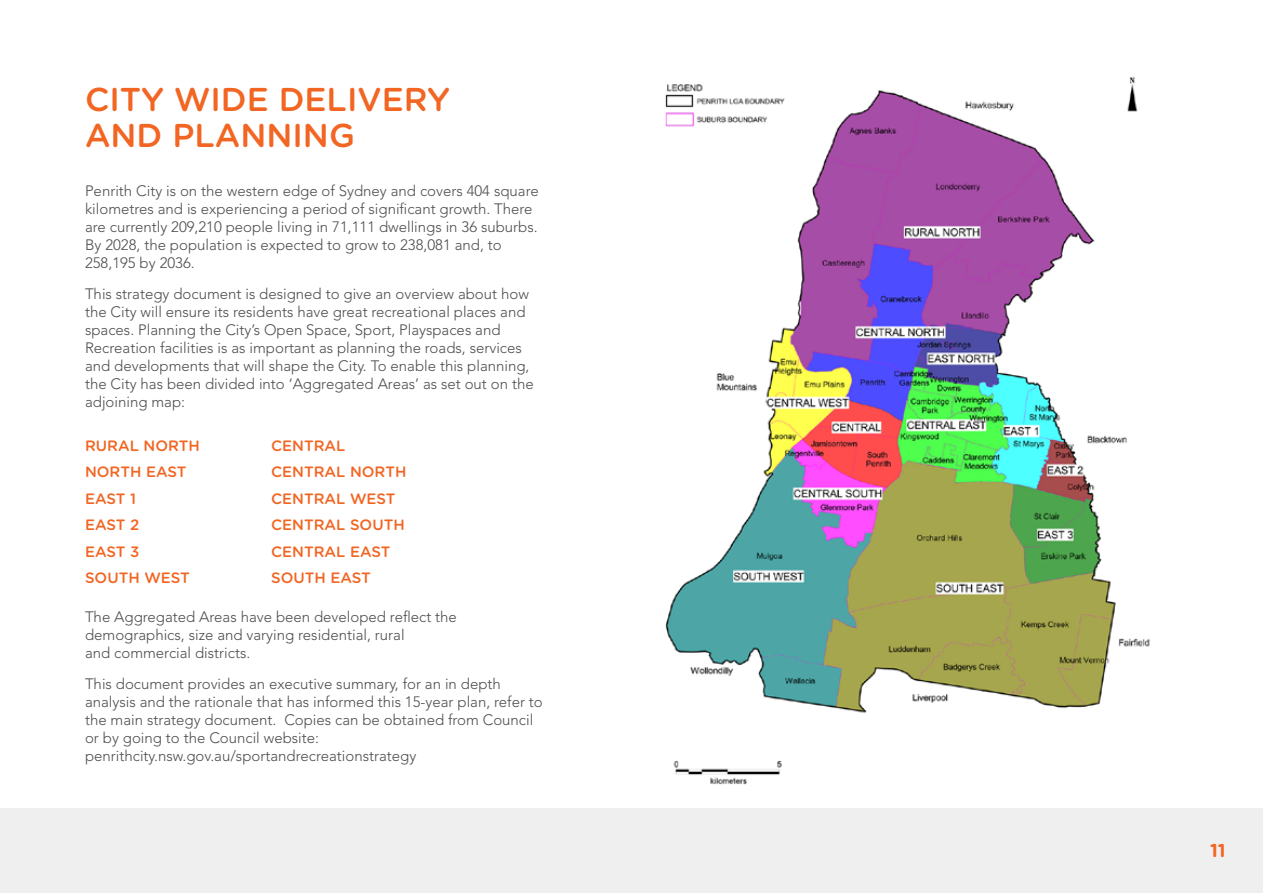
<style>
.page{position:relative;width:1263px;height:893px;background:#fff}
.page>*{position:absolute;margin:0;border:0;box-sizing:border-box;transform-origin:0 0}
.Paragraph_Style_1{font:500 33px/36px "Gotham Rounded";color:#f26522}
.t1{font:700 18.6px "Gotham Rounded";color:#f26522}
.Paragraph_Style_1-2{font:300 15px/18px "Avenir LT Std";color:#4d4d4f}
.Paragraph_Style_1-3{font:500 15px "Gotham Rounded";color:#f26522}
</style>
<div class="page">
<div style="left:0;top:808px;width:1263px;height:85px;background:#efeff0"></div>
<img style="left:665px;top:76px;width:485px;height:709px">
<p class="Paragraph_Style_1" style="left:85px;top:80px;width:366px">CITY WIDE DELIVERY<br>AND PLANNING</p>
<p class="Paragraph_Style_1-2" style="left:85px;top:182px;width:455px">Penrith City is on the western edge of Sydney and covers 404 square kilometres and is experiencing a period of significant growth. There are currently 209,210 people living in 71,111 dwellings in 36 suburbs.<br>By 2028, the population is expected to grow to 238,081 and, to 258,195 by 2036.</p>
<p class="Paragraph_Style_1-2" style="left:85px;top:285px;width:450px">This strategy document is designed to give an overview about how the City will ensure its residents have great recreational places and spaces. Planning the City’s Open Space, Sport, Playspaces and Recreation facilities is as important as planning the roads, services and developments that will shape the City. To enable this planning, the City has been divided into ‘Aggregated Areas’ as set out on the adjoining map:</p>
<p class="Paragraph_Style_1-3" style="left:85px;top:434px;width:116px">RURAL NORTH</p>
<p class="Paragraph_Style_1-3" style="left:271px;top:434px;width:76px">CENTRAL</p>
<p class="Paragraph_Style_1-3" style="left:85px;top:461px;width:103px">NORTH EAST</p>
<p class="Paragraph_Style_1-3" style="left:271px;top:461px;width:137px">CENTRAL NORTH</p>
<p class="Paragraph_Style_1-3" style="left:85px;top:487px;width:53px">EAST 1</p>
<p class="Paragraph_Style_1-3" style="left:271px;top:487px;width:126px">CENTRAL WEST</p>
<p class="Paragraph_Style_1-3" style="left:85px;top:514px;width:56px">EAST 2</p>
<p class="Paragraph_Style_1-3" style="left:271px;top:514px;width:135px">CENTRAL SOUTH</p>
<p class="Paragraph_Style_1-3" style="left:85px;top:540px;width:56px">EAST 3</p>
<p class="Paragraph_Style_1-3" style="left:271px;top:540px;width:121px">CENTRAL EAST</p>
<p class="Paragraph_Style_1-3" style="left:85px;top:567px;width:106px">SOUTH WEST</p>
<p class="Paragraph_Style_1-3" style="left:271px;top:567px;width:101px">SOUTH EAST</p>
<p class="Paragraph_Style_1-2" style="left:85px;top:608px;width:373px">The Aggregated Areas have been developed reflect the demographics, size and varying residential, rural<br>and commercial districts.</p>
<p class="Paragraph_Style_1-2" style="left:85px;top:675px;width:459px">This document provides an executive summary, for an in depth analysis and the rationale that has informed this 15-year plan, refer to the main strategy document. Copies can be obtained from Council or by going to the Council website: penrithcity.nsw.gov.au/sportandrecreationstrategy</p>
<p class="t1" style="left:1210px;top:837px;width:17px">11</p>
</div>
